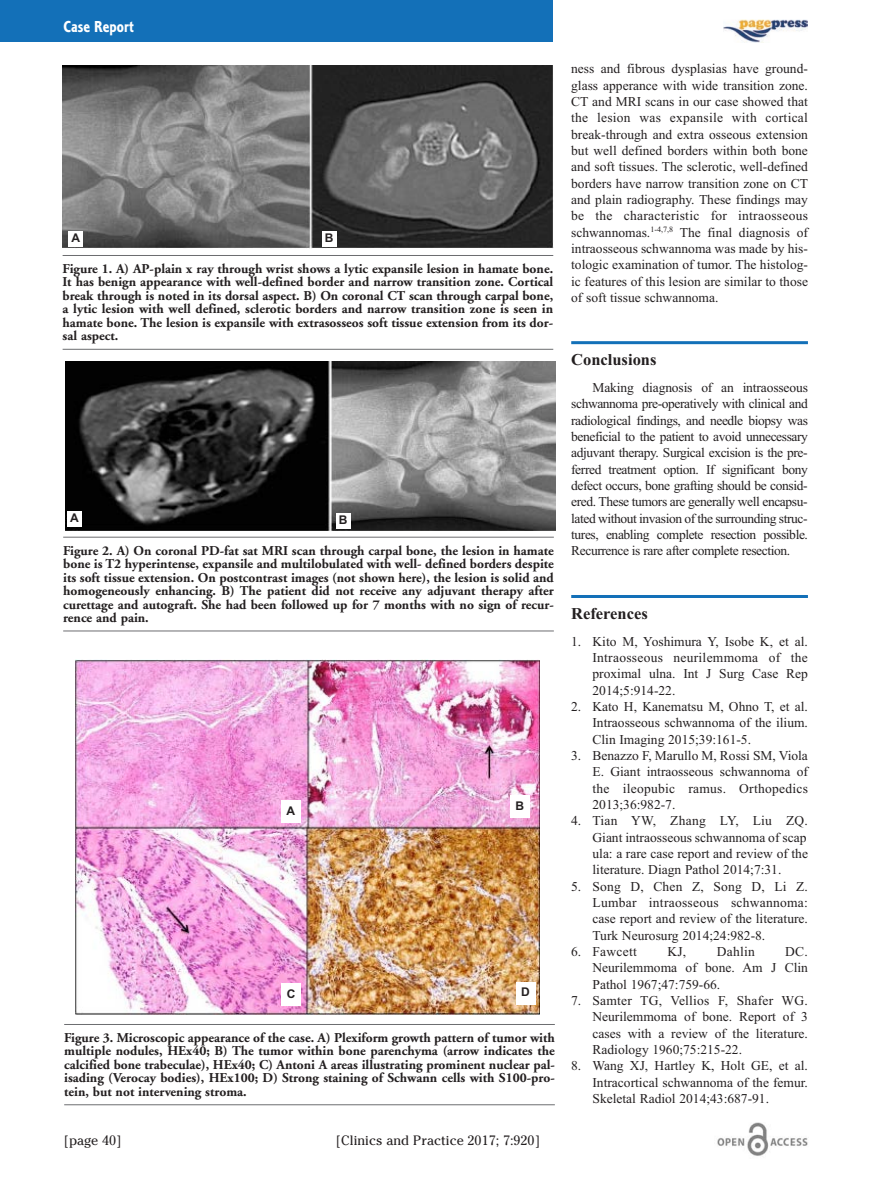
<style>
.page{position:relative;width:893px;height:1191px;background:#fff}
.page>*{position:absolute;margin:0;border:0;box-sizing:border-box;transform-origin:0 0}
.t1{font:700 16.5px "Times New Roman";color:#231f20}
.t2{font:16.5px "Corinthian Bold Condensed Plain";color:#fff}
.t3{font:13.5px/16.4px "Times New Roman";color:#231f20;text-align:justify}
.t4{font:700 13.5px/13.5px "Adobe Garamond";color:#231f20;text-align:justify}
.t5{font:13.5px "Cheltenham";color:#231f20}
.t6{font:13.5px "Times New Roman";letter-spacing:.02em;color:#231f20}
.t7{font:700 12px "Arial";color:#231f20}
</style>
<div class="page">
<hr style="left:571px;top:341px;width:237px;height:3px;background:#1370b8">
<hr style="left:571px;top:595px;width:237px;height:3px;background:#1370b8">
<div style="left:0;top:0;width:553px;height:42px;background:#1370b8"></div>
<img style="left:717px;top:1123px;width:91px;height:33px">
<img style="left:723px;top:19px;width:84px;height:24px">
<hr style="left:63px;top:255px;width:490px;height:1px;background:#6c6d70">
<hr style="left:63px;top:349px;width:490px;height:1px;background:#6c6d70">
<img style="left:63px;top:65px;width:490px;height:183px">
<img style="left:65px;top:361px;width:491px;height:170px">
<img style="left:75px;top:659px;width:465px;height:355px">
<hr style="left:63px;top:537px;width:491px;height:1px;background:#6c6d70">
<hr style="left:63px;top:630px;width:491px;height:1px;background:#6c6d70">
<hr style="left:64px;top:1024px;width:491px;height:1px;background:#6c6d70">
<hr style="left:64px;top:1104px;width:491px;height:1px;background:#6c6d70">
<div style="left:69px;top:231px;width:14px;height:16px;background:#fff"></div>
<div style="left:322px;top:231px;width:14px;height:16px;background:#fff"></div>
<div style="left:67px;top:511px;width:15px;height:16px;background:#fff"></div>
<div style="left:281px;top:800px;width:20px;height:23px;background:#fff"></div>
<div style="left:510px;top:795px;width:19px;height:22px;background:#fff"></div>
<div style="left:282px;top:983px;width:19px;height:23px;background:#fff"></div>
<div style="left:516px;top:982px;width:19px;height:22px;background:#fff"></div>
<div style="left:336px;top:513px;width:14px;height:16px;background:#fff"></div>
<p class="t2" style="left:63px;top:21px;width:72px">Case Report</p>
<p class="t7" style="left:71px;top:231px;width:10px">A</p>
<p class="t7" style="left:325px;top:231px;width:10px">B</p>
<p class="t4" style="left:63px;top:263px;width:492px">Figure 1. A) AP-plain x ray through wrist shows a lytic expansile lesion in hamate bone.<br>It has benign appearance with well-defined border and narrow transition zone. Cortical break through is noted in its dorsal aspect. B) On coronal CT scan through carpal bone, a lytic lesion with well defined, sclerotic borders and narrow transition zone is seen in hamate bone. The lesion is expansile with extrasosseos soft tissue extension from its dor&shy;sal aspect.</p>
<p class="t7" style="left:70px;top:511px;width:10px">A</p>
<p class="t7" style="left:339px;top:513px;width:10px">B</p>
<p class="t4" style="left:63px;top:545px;width:492px">Figure 2. A) On coronal PD-fat sat MRI scan through carpal bone, the lesion in hamate bone is T2 hyperintense, expansile and multilobulated with well- defined borders despite its soft tissue extension. On postcontrast images (not shown here), the lesion is solid and homogeneously enhancing. B) The patient did not receive any adjuvant therapy after curettage and autograft. She had been followed up for 7 months with no sign of recur&shy;rence and pain.</p>
<p class="t7" style="left:287px;top:803px;width:10px">A</p>
<p class="t7" style="left:516px;top:798px;width:10px">B</p>
<p class="t7" style="left:287px;top:986px;width:10px">C</p>
<p class="t7" style="left:521px;top:985px;width:10px">D</p>
<p class="t4" style="left:64px;top:1032px;width:492px">Figure 3. Microscopic appearance of the case. A) Plexiform growth pattern of tumor with multiple nodules, HEx40; B) The tumor within bone parenchyma (arrow indicates the calcified bone trabeculae), HEx40; C) Antoni A areas illustrating prominent nuclear pal&shy;isading (Verocay bodies), HEx100; D) Strong staining of Schwann cells with S100-pro&shy;tein, but not intervening stroma.</p>
<p class="t5" style="left:64px;top:1132px;width:59px">[page 40]</p>
<p class="t5" style="left:336px;top:1132px;width:206px">[Clinics and Practice 2017; 7:920]</p>
<p class="t3" style="left:571px;top:60px;width:238px">ness and fibrous dysplasias have ground&shy;glass apperance with wide transition zone.<br>CT and MRI scans in our case showed that the lesion was expansile with cortical break-through and extra osseous extension but well defined borders within both bone and soft tissues. The sclerotic, well-defined borders have narrow transition zone on CT and plain radiography. These findings may be the characteristic for intraosseous schwannomas.<sup>1-4,7,8</sup> The final diagnosis of intraosseous schwannoma was made by his&shy;tologic examination of tumor. The histolog&shy;ic features of this lesion are similar to those of soft tissue schwannoma.</p>
<p class="t1" style="left:571px;top:350px;width:87px">Conclusions</p>
<p class="t3" style="left:571px;top:379px;width:238px;text-indent:21px">Making diagnosis of an intraosseous schwannoma pre-operatively with clinical and radiological findings, and needle biopsy was beneficial to the patient to avoid unnecessary adjuvant therapy. Surgical excision is the pre&shy;ferred treatment option. If significant bony defect occurs, bone grafting should be consid&shy;ered. These tumors are generally well encapsu&shy;lated without invasion of the surrounding struc&shy;tures, enabling complete resection possible.<br>Recurrence is rare after complete resection.</p>
<p class="t1" style="left:571px;top:604px;width:78px">References</p>
<p class="t3" style="left:592px;top:633px;width:217px;text-indent:-21px">1. Kito M, Yoshimura Y, Isobe K, et al.<br>Intraosseous neurilemmoma of the proximal ulna. Int J Surg Case Rep 2014;5:914-22.</p>
<p class="t3" style="left:592px;top:698px;width:217px;text-indent:-21px">2. Kato H, Kanematsu M, Ohno T, et al.<br>Intraosseous schwannoma of the ilium.<br>Clin Imaging 2015;39:161-5.</p>
<p class="t3" style="left:592px;top:747px;width:217px;text-indent:-21px">3. Benazzo F, Marullo M, Rossi SM, Viola E. Giant intraosseous schwannoma of the ileopubic ramus. Orthopedics 2013;36:982-7.</p>
<p class="t3" style="left:592px;top:812px;width:217px;text-indent:-21px">4. Tian YW, Zhang LY, Liu ZQ.<br>Giant intraosseous schwannoma of scap ula: a rare case report and review of the literature. Diagn Pathol 2014;7:31.</p>
<p class="t3" style="left:592px;top:878px;width:217px;text-indent:-21px">5. Song D, Chen Z, Song D, Li Z.<br>Lumbar intraosseous schwannoma: case report and review of the literature.<br>Turk Neurosurg 2014;24:982-8.</p>
<p class="t6" style="left:571px;top:943px;width:67px">6. Fawcett</p>
<p class="t3" style="left:667px;top:943px;width:20px">KJ,</p>
<p class="t3" style="left:717px;top:943px;width:40px">Dahlin</p>
<p class="t3" style="left:592px;top:943px;width:217px;text-indent:193px">DC.<br>Neurilemmoma of bone. Am J Clin Pathol 1967;47:759-66.</p>
<p class="t3" style="left:592px;top:992px;width:217px;text-indent:-21px">7. Samter TG, Vellios F, Shafer WG.<br>Neurilemmoma of bone. Report of 3 cases with a review of the literature.<br>Radiology 1960;75:215-22.</p>
<p class="t3" style="left:592px;top:1057px;width:217px;text-indent:-21px">8. Wang XJ, Hartley K, Holt GE, et al.<br>Intracortical schwannoma of the femur.<br>Skeletal Radiol 2014;43:687-91.</p>
</div>
